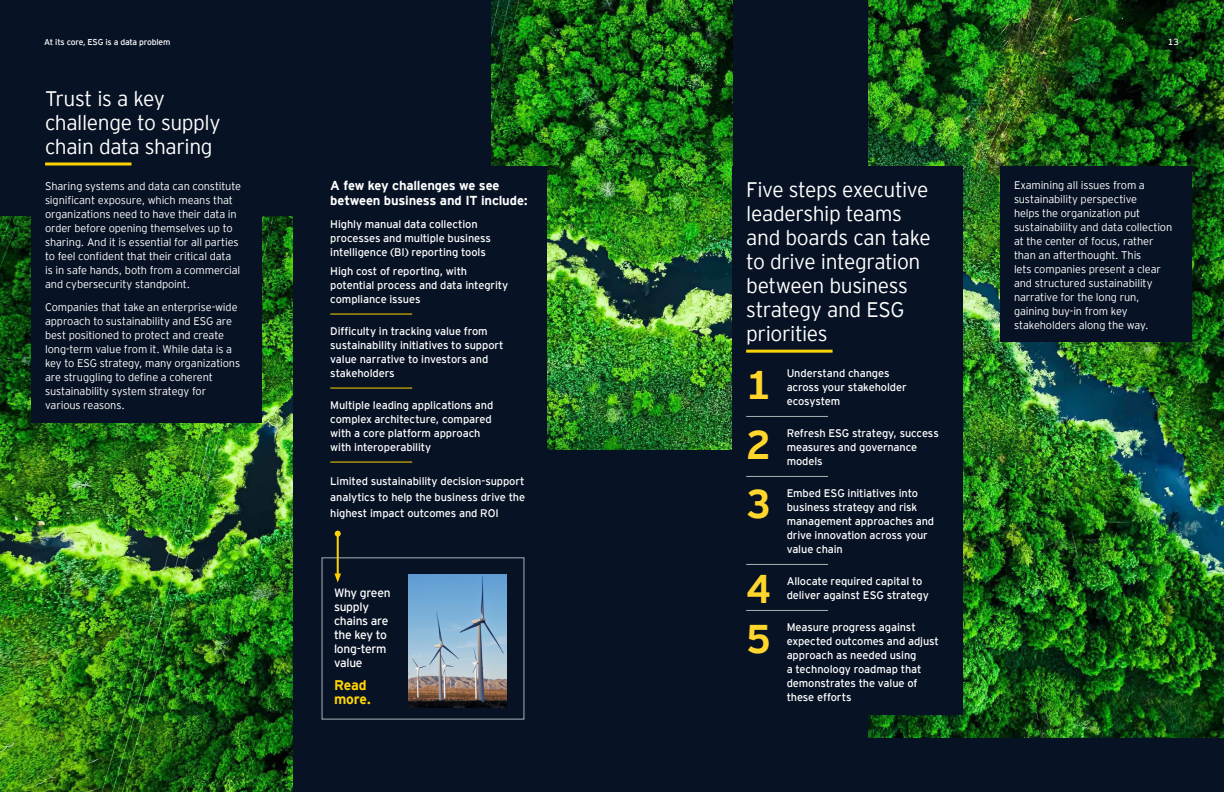
<style>
.page{position:relative;width:1224px;height:792px;background:#071224}
.page>*{position:absolute;margin:0;border:0;box-sizing:border-box;transform-origin:0 0}
.TOC_Numbers{font:700 40px "EY Interstate";color:#ffd72c}
.Subheads{font:300 21px/24px "EY Interstate";letter-spacing:-.02em;color:#fff}
.CTA_Thumb_Subhead{font:700 14px/14px "EY Interstate";letter-spacing:-.01em;color:#fed304}
.Body_Copy_Subheads_W{font:700 13px/15px "EY Interstate";letter-spacing:-.015em;color:#fff}
.CTA_Thumb_Body_Copy{font:12px/14px "EY Interstate";letter-spacing:-.025em;color:#fff}
.Body_Copy_White_11_1{font:300 11px/14px "EY Interstate";letter-spacing:-.015em;color:#fff}
.Bullets_with_Rules{font:11px/14px "EY Interstate";letter-spacing:-.01em;color:#fff}
.Body_Copy_Subheads_W-2{font:11px/14px "EY Interstate";letter-spacing:-.01em;color:#fff}
.t1{font:9px "EY Interstate";color:#fff}
.Document_title_Addit{font:8.5px "EY Interstate";letter-spacing:-.02em;color:#fff}
</style>
<div class="page">
<img style="left:868px;top:0;width:356px;height:738px">
<img style="left:0;top:216px;width:292px;height:576px">
<img style="left:491px;top:0;width:242px;height:450px">
<div style="left:32px;top:75px;width:230px;height:348px;background:#071224"></div>
<svg style="left:45px;top:162px;width:87px;height:4px"></svg>
<div style="left:317px;top:166px;width:230px;height:388px;background:#071224"></div>
<hr style="left:330px;top:314px;width:82px;height:1px;background:#fed304">
<hr style="left:330px;top:388px;width:82px;height:1px;background:#fed304">
<hr style="left:330px;top:462px;width:82px;height:1px;background:#fed304">
<div style="left:733px;top:166px;width:230px;height:549px;background:#071224"></div>
<hr style="left:746px;top:350px;width:87px;height:3px;background:#fed304">
<hr style="left:746px;top:416px;width:82px;height:1px;background:#a8b0b6">
<hr style="left:746px;top:476px;width:82px;height:1px;background:#a8b0b6">
<hr style="left:746px;top:564px;width:82px;height:1px;background:#a8b0b6">
<hr style="left:746px;top:610px;width:82px;height:1px;background:#a8b0b6">
<div style="left:1000px;top:166px;width:192px;height:176px;background:#071224"></div>
<img style="left:409px;top:574px;width:97px;height:133px">
<hr style="left:337px;top:534px;width:2px;height:42px;background:#fed304">
<svg style="left:334px;top:574px;width:7px;height:8px"></svg>
<svg style="left:335px;top:531px;width:6px;height:6px"></svg>
<p class="Document_title_Addit" style="left:44px;top:36px;width:128px">At its core, ESG is a data problem</p>
<p class="Subheads" style="left:45px;top:85px;width:177px">Trust is a key challenge to supply chain data sharing</p>
<p class="Body_Copy_White_11_1" style="left:45px;top:178px;width:198px">Sharing systems and data can constitute significant exposure, which means that organizations need to have their data in order before opening themselves up to sharing. And it is essential for all parties to feel confident that their critical data is in safe hands, both from a commercial and cybersecurity standpoint.</p>
<p class="Body_Copy_White_11_1" style="left:45px;top:299px;width:197px">Companies that take an enterprise-wide approach to sustainability and ESG are best positioned to protect and create long-term value from it. While data is a key to ESG strategy, many organizations are struggling to define a coherent sustainability system strategy for various reasons.</p>
<p class="Body_Copy_Subheads_W" style="left:330px;top:177px;width:199px">A few key challenges we see between business and IT include:</p>
<p class="Body_Copy_Subheads_W-2" style="left:330px;top:217px;width:162px">Highly manual data collection processes and multiple business intelligence (BI) reporting tools</p>
<p class="Bullets_with_Rules" style="left:330px;top:263px;width:180px">High cost of reporting, with potential process and data integrity compliance issues</p>
<p class="Bullets_with_Rules" style="left:330px;top:323px;width:175px">Difficulty in tracking value from sustainability initiatives to support value narrative to investors and stakeholders</p>
<p class="Bullets_with_Rules" style="left:330px;top:397px;width:165px">Multiple leading applications and complex architecture, compared with a core platform approach with interoperability</p>
<p class="Bullets_with_Rules" style="left:330px;top:472px;width:196px;line-height:16px;text-align:justify">Limited sustainability decision-support analytics to help the business drive the highest impact outcomes and ROI</p>
<p class="CTA_Thumb_Body_Copy" style="left:334px;top:585px;width:58px">Why green supply chains are the key to long‑term value</p>
<p class="CTA_Thumb_Subhead" style="left:334px;top:678px;width:39px">Read more.</p>
<p class="Subheads" style="left:746px;top:176px;width:186px">Five steps executive leadership teams and boards can take to drive integration between business strategy and ESG priorities</p>
<p class="Bullets_with_Rules" style="left:787px;top:366px;width:122px">Understand changes across your stakeholder ecosystem</p>
<p class="Bullets_with_Rules" style="left:787px;top:426px;width:154px">Refresh ESG strategy, success measures and governance models</p>
<p class="Bullets_with_Rules" style="left:787px;top:486px;width:149px">Embed ESG initiatives into business strategy and risk management approaches and drive innovation across your value chain</p>
<p class="Bullets_with_Rules" style="left:787px;top:574px;width:144px">Allocate required capital to deliver against ESG strategy</p>
<p class="Bullets_with_Rules" style="left:787px;top:620px;width:154px">Measure progress against expected outcomes and adjust approach as needed using<br>a technology roadmap that demonstrates the value of these efforts</p>
<p class="TOC_Numbers" style="left:746px;top:356px;width:26px">1</p>
<p class="TOC_Numbers" style="left:746px;top:416px;width:26px">2</p>
<p class="TOC_Numbers" style="left:746px;top:475px;width:26px">3</p>
<p class="TOC_Numbers" style="left:746px;top:560px;width:26px">4</p>
<p class="TOC_Numbers" style="left:746px;top:610px;width:26px">5</p>
<p class="t1" style="left:1168px;top:35px;width:13px">13</p>
<p class="Body_Copy_White_11_1" style="left:1014px;top:177px;width:160px">Examining all issues from a sustainability perspective<br>helps the organization put sustainability and data collection at the center of focus, rather than an afterthought. This<br>lets companies present a clear and structured sustainability narrative for the long run, gaining buy-in from key stakeholders along the way.</p>
</div>
